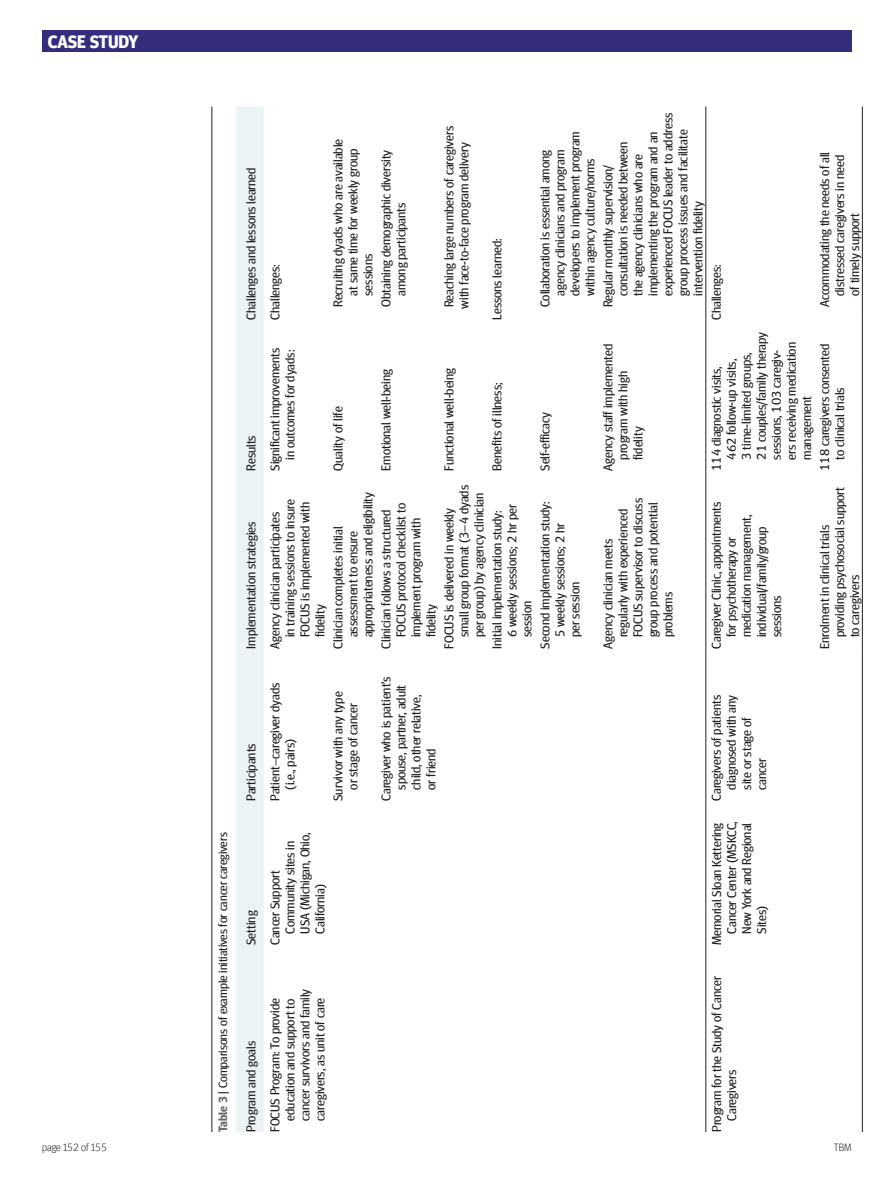
<style>
.page{position:relative;width:894px;height:1186px;background:#fff}
.page>*{position:absolute;margin:0;border:0;box-sizing:border-box;transform-origin:0 0}
.t1{font:700 18px "Meta Headline Offc";color:#fff}
.t2{font:12.75px/15px "Meta Headline Offc";color:#231f20}
.t3{font:12px "Meta Headline Offc";color:#231f20}
.t4{font:300 10.5px "Meta Headline Offc";color:#231f20}
.s1{font-weight:700;color:#6b6a68}
</style>
<div class="page">
<div style="left:42px;top:30px;width:809px;height:21px;background:#332d7b"></div>
<hr style="left:211px;top:106px;width:1px;height:1026px;background:#231f20">
<div style="left:236px;top:107px;width:27px;height:1025px;background:#ebf3f6"></div>
<hr style="left:861px;top:945px;width:1px;height:187px;background:#231f20">
<hr style="left:861px;top:801px;width:1px;height:144px;background:#231f20">
<hr style="left:861px;top:649px;width:1px;height:152px;background:#231f20">
<hr style="left:861px;top:471px;width:1px;height:178px;background:#231f20">
<hr style="left:861px;top:320px;width:1px;height:151px;background:#231f20">
<hr style="left:861px;top:107px;width:1px;height:213px;background:#231f20">
<hr style="left:705px;top:945px;width:1px;height:187px;background:#231f20">
<hr style="left:705px;top:801px;width:1px;height:144px;background:#231f20">
<hr style="left:705px;top:649px;width:1px;height:152px;background:#231f20">
<hr style="left:705px;top:471px;width:1px;height:178px;background:#231f20">
<hr style="left:705px;top:320px;width:1px;height:151px;background:#231f20">
<hr style="left:705px;top:107px;width:1px;height:213px;background:#231f20">
<h1 class="t1" style="left:48px;top:31px;width:92px">CASE STUDY</h1>
<p class="t3" style="left:216px;top:1132px;width:301px;rotate:-90deg"><span class="s1">Table 3</span> | Comparisons of example initiatives for cancer caregivers</p>
<p class="t2" style="left:244px;top:320px;width:154px;rotate:-90deg">Challenges and lessons learned</p>
<p class="t2" style="left:244px;top:471px;width:37px;rotate:-90deg">Results</p>
<p class="t2" style="left:244px;top:649px;width:129px;rotate:-90deg">Implementation strategies</p>
<p class="t2" style="left:244px;top:801px;width:59px;rotate:-90deg">Participants</p>
<p class="t2" style="left:244px;top:945px;width:36px;rotate:-90deg">Setting</p>
<p class="t2" style="left:267px;top:320px;width:57px;rotate:-90deg">Challenges:</p>
<p class="t2" style="left:267px;top:471px;width:124px;text-align:right;rotate:-90deg">Significant improvements in outcomes for dyads:</p>
<p class="t2" style="left:330px;top:296px;width:158px;text-indent:-11px;rotate:-90deg">Recruiting dyads who are available at same time for weekly group sessions</p>
<p class="t2" style="left:378px;top:296px;width:148px;text-indent:-11px;rotate:-90deg">Obtaining demographic diversity among participants</p>
<p class="t2" style="left:330px;top:471px;width:66px;rotate:-90deg">Quality of life</p>
<p class="t2" style="left:378px;top:471px;width:103px;rotate:-90deg">Emotional well-being</p>
<p class="t2" style="left:441px;top:308px;width:184px;rotate:-90deg">Reaching large numbers of caregivers with face-to-face program delivery</p>
<p class="t2" style="left:441px;top:471px;width:104px;rotate:-90deg">Functional well-being</p>
<p class="t2" style="left:489px;top:320px;width:83px;rotate:-90deg">Lessons learned:</p>
<p class="t2" style="left:489px;top:471px;width:90px;rotate:-90deg">Benefits of illness;</p>
<p class="t2" style="left:441px;top:637px;width:154px;text-indent:-11px;rotate:-90deg">FOCUS is delivered in weekly small group format (3–4 dyads per group) by agency clinician</p>
<p class="t2" style="left:330px;top:637px;width:147px;text-indent:-11px;rotate:-90deg">Clinician completes initial assessment to ensure appropriateness and eligibility</p>
<p class="t2" style="left:267px;top:637px;width:139px;text-indent:-11px;rotate:-90deg">Agency clinician participates<br>in training sessions to insure<br>FOCUS is implemented with fidelity</p>
<p class="t2" style="left:378px;top:637px;width:136px;text-indent:-11px;rotate:-90deg">Clinician follows a structured<br>FOCUS protocol checklist to implement program with fidelity</p>
<p class="t2" style="left:489px;top:637px;width:134px;text-indent:-11px;rotate:-90deg">Initial implementation study:<br>6 weekly sessions; 2 hr per session</p>
<p class="t2" style="left:600px;top:296px;width:184px;text-indent:-11px;rotate:-90deg">Regular monthly supervision/ consultation is needed between<br>the agency clinicians who are implementing the program and an experienced FOCUS leader to address group process issues and facilitate intervention fidelity</p>
<p class="t2" style="left:537px;top:296px;width:166px;text-indent:-11px;rotate:-90deg">Collaboration is essential among agency clinicians and program developers to implement program within agency culture/norms</p>
<p class="t2" style="left:709px;top:320px;width:57px;rotate:-90deg">Challenges:</p>
<p class="t2" style="left:817px;top:296px;width:145px;text-indent:-11px;rotate:-90deg">Accommodating the needs of all distressed caregivers in need of timely support</p>
<p class="t2" style="left:537px;top:471px;width:61px;rotate:-90deg">Self-efficacy</p>
<p class="t2" style="left:537px;top:637px;width:137px;text-indent:-11px;rotate:-90deg">Second implementation study:<br>5 weekly sessions; 2 hr<br>per session</p>
<p class="t2" style="left:600px;top:460px;width:117px;text-indent:-11px;rotate:-90deg">Agency staff implemented program with high fidelity</p>
<p class="t2" style="left:600px;top:637px;width:141px;text-indent:-11px;rotate:-90deg">Agency clinician meets regularly with experienced<br>FOCUS supervisor to discuss group process and potential problems</p>
<p class="t2" style="left:709px;top:460px;width:129px;text-indent:-11px;rotate:-90deg">114 diagnostic visits,<br>462 follow-up visits,<br>3 time-limited groups,<br>21 couples/family therapy sessions, 103 caregiv&shy;ers receiving medication management</p>
<p class="t2" style="left:817px;top:460px;width:117px;text-indent:-11px;rotate:-90deg">118 caregivers consented to clinical trials</p>
<p class="t2" style="left:709px;top:637px;width:137px;text-indent:-11px;rotate:-90deg">Caregiver Clinic, appointments for psychotherapy or medication management, individual/family/group sessions</p>
<p class="t2" style="left:817px;top:637px;width:152px;text-indent:-11px;rotate:-90deg">Enrolment in clinical trials providing psychosocial support to caregivers</p>
<p class="t2" style="left:267px;top:789px;width:108px;text-indent:-11px;rotate:-90deg">Patient–caregiver dyads (i.e., pairs)</p>
<p class="t2" style="left:330px;top:801px;width:111px;text-align:center;rotate:-90deg">Survivor with any type or stage of cancer</p>
<p class="t2" style="left:267px;top:934px;width:103px;text-indent:-11px;rotate:-90deg">Cancer Support<br>Community sites in<br>USA (Michigan, Ohio,<br>California)</p>
<p class="t2" style="left:378px;top:790px;width:115px;text-indent:-11px;rotate:-90deg">Caregiver who is patient’s spouse, partner, adult child, other relative,<br>or friend</p>
<p class="t2" style="left:709px;top:790px;width:96px;text-indent:-11px;rotate:-90deg">Caregivers of patients diagnosed with any site or stage of cancer</p>
<p class="t2" style="left:709px;top:934px;width:114px;text-indent:-11px;rotate:-90deg">Memorial Sloan Kettering<br>Cancer Center (MSKCC,<br>New York and Regional<br>Sites)</p>
<p class="t2" style="left:244px;top:1132px;width:92px;rotate:-90deg">Program and goals</p>
<p class="t2" style="left:268px;top:1121px;width:133px;text-indent:-11px;rotate:-90deg">FOCUS Program: To provide education and support to cancer survivors and family caregivers, as unit of care</p>
<p class="t2" style="left:709px;top:1121px;width:146px;text-indent:-11px;rotate:-90deg">Program for the Study of Cancer<br>Caregivers</p>
<p class="t4" style="left:42px;top:1141px;width:66px">page 152 of 155</p>
<p class="t4" style="left:833px;top:1141px;width:19px">TBM</p>
</div>
